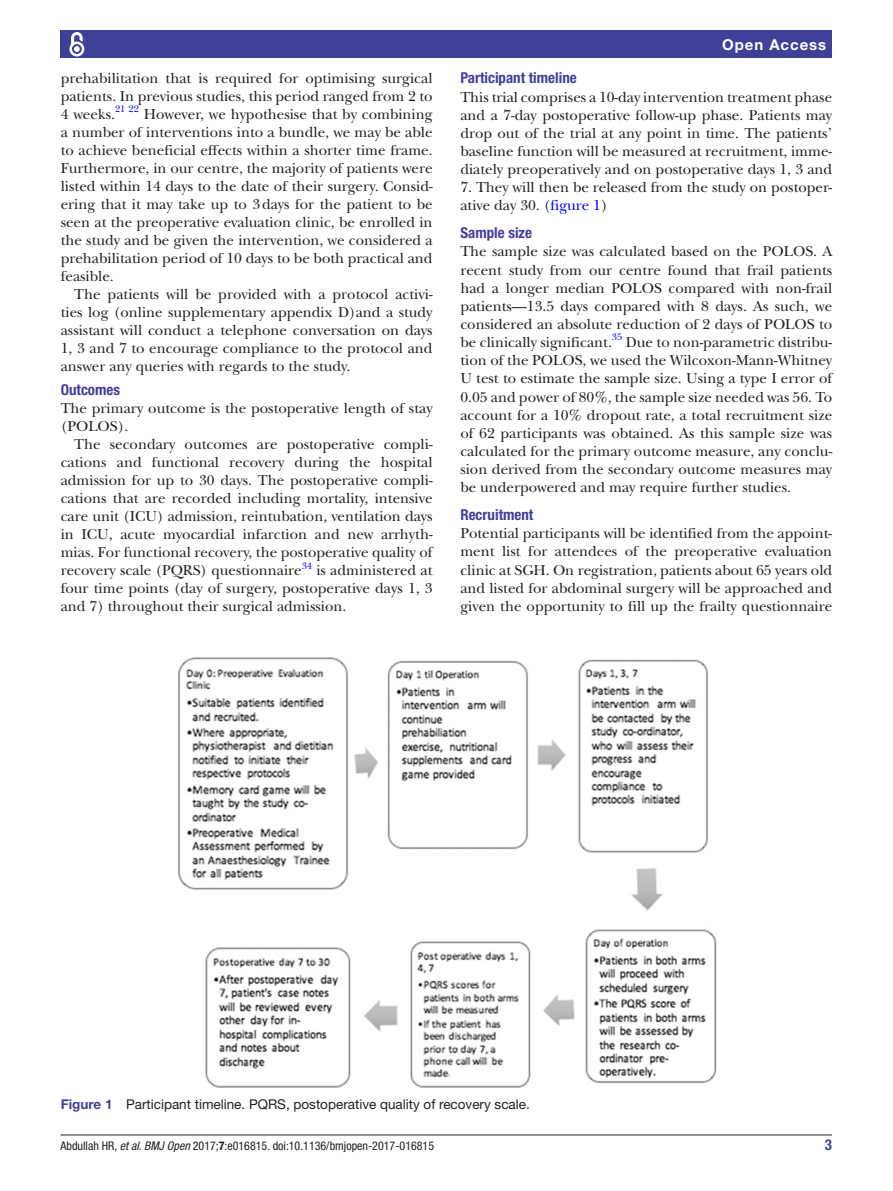
<style>
.page{position:relative;width:893px;height:1191px;background:#fff}
.page>*{position:absolute;margin:0;border:0;box-sizing:border-box;transform-origin:0 0}
.t1{font:15px/18px "New Baskerville";color:#231f20;text-align:justify}
.t2{font:700 condensed 15px "Helvetica Neue LT Std";color:#414099}
.t3{font:700 15px "Helvetica Neue LT Std";letter-spacing:.065em;color:#fff}
.t4{font:13.5px "Helvetica Neue LT Std";color:#231f20}
.t5{font:condensed 12px "Helvetica Neue LT Std";color:#231f20}
.t6{font:9.9px "New Baskerville";color:#00f}
.s1{color:#00f}
.s2{font-weight:700;color:#414099}
.s3{font-style:italic}
.s4{font-weight:700}
</style>
<div class="page">
<hr style="left:61px;top:1134px;width:771px;height:1px;background:#231f20">
<div style="left:61px;top:31px;width:771px;height:27px;background:#414099"></div>
<svg style="left:69px;top:32px;width:16px;height:25px"></svg>
<img style="left:178px;top:657px;width:539px;height:431px">
<p class="t1" style="left:61px;top:69px;width:373px">prehabilitation that is required for optimising surgical patients. In previous studies, this period ranged from 2 to 4 weeks.</p>
<p class="t6" style="left:115px;top:103px;width:25px">21 22</p>
<p class="t1" style="left:61px;top:105px;width:373px;text-indent:83px">However, we hypothesise that by combining a number of interventions into a bundle, we may be able to achieve beneficial effects within a shorter time frame.<br>Furthermore, in our centre, the majority of patients were listed within 14 days to the date of their surgery. Consid&shy;ering that it may take up to 3days for the patient to be seen at the preoperative evaluation clinic, be enrolled in the study and be given the intervention, we considered a prehabilitation period of 10 days to be both practical and feasible.</p>
<p class="t1" style="left:61px;top:285px;width:373px;text-indent:14px">The patients will be provided with a protocol activi&shy;ties log (online supplementary appendix D)and a study assistant will conduct a telephone conversation on days 1, 3 and 7 to encourage compliance to the protocol and answer any queries with regards to the study.</p>
<p class="t2" style="left:61px;top:381px;width:61px">Outcomes</p>
<p class="t1" style="left:61px;top:399px;width:373px">The primary outcome is the postoperative length of stay (POLOS).</p>
<p class="t1" style="left:61px;top:435px;width:373px;text-indent:14px">The secondary outcomes are postoperative compli&shy;cations and functional recovery during the hospital admission for up to 30 days. The postoperative compli&shy;cations that are recorded including mortality, intensive care unit (ICU) admission, reintubation, ventilation days in ICU, acute myocardial infarction and new arrhyth&shy;mias. For functional recovery, the postoperative quality of recovery scale (PQRS) questionnaire</p>
<p class="t6" style="left:302px;top:559px;width:12px">34</p>
<p class="t1" style="left:61px;top:561px;width:373px;text-indent:256px">is administered at four time points (day of surgery, postoperative days 1, 3 and 7) throughout their surgical admission.</p>
<p class="t3" style="left:722px;top:35px;width:106px">Open Access</p>
<p class="t2" style="left:460px;top:69px;width:118px">Participant timeline</p>
<p class="t1" style="left:460px;top:88px;width:373px">This trial comprises a 10-day intervention treatment phase and a 7-day postoperative follow-up phase. Patients may drop out of the trial at any point in time. The patients’ baseline function will be measured at recruitment, imme&shy;diately preoperatively and on postoperative days 1, 3 and</p>
<p class="t1" style="left:460px;top:178px;width:373px">7. They will then be released from the study on postoper&shy;ative day 30. (<span class="s1">figure 1</span>)</p>
<p class="t2" style="left:460px;top:224px;width:73px">Sample size</p>
<p class="t1" style="left:460px;top:242px;width:373px">The sample size was calculated based on the POLOS. A recent study from our centre found that frail patients had a longer median POLOS compared with non-frail patients—13.5 days compared with 8 days. As such, we considered an absolute reduction of 2 days of POLOS to be clinically significant.<sup>35</sup> Due to non-parametric distribu&shy;tion of the POLOS, we used the Wilcoxon-Mann-Whitney U test to estimate the sample size. Using a type I error of 0.05 and power of 80%, the sample size needed was 56. To account for a 10% dropout rate, a total recruitment size of 62 participants was obtained. As this sample size was calculated for the primary outcome measure, any conclu&shy;sion derived from the secondary outcome measures may be underpowered and may require further studies.</p>
<p class="t2" style="left:460px;top:505px;width:75px">Recruitment</p>
<p class="t1" style="left:460px;top:524px;width:373px">Potential participants will be identified from the appoint&shy;ment list for attendees of the preoperative evaluation clinic at SGH. On registration, patients about 65 years old and listed for abdominal surgery will be approached and given the opportunity to fill up the frailty questionnaire</p>
<p class="t4" style="left:61px;top:1096px;width:471px"><span class="s2">Figure 1</span> Participant timeline. PQRS, postoperative quality of recovery scale.</p>
<p class="t5" style="left:61px;top:1138px;width:375px">Abdullah HR, <span class="s3">et al</span>. <span class="s3">BMJ Open</span> 2017;<span class="s4">7</span>:e016815. doi:10.1136/bmjopen-2017-016815</p>
<p class="t2" style="left:825px;top:1135px;width:9px">3</p>
</div>
